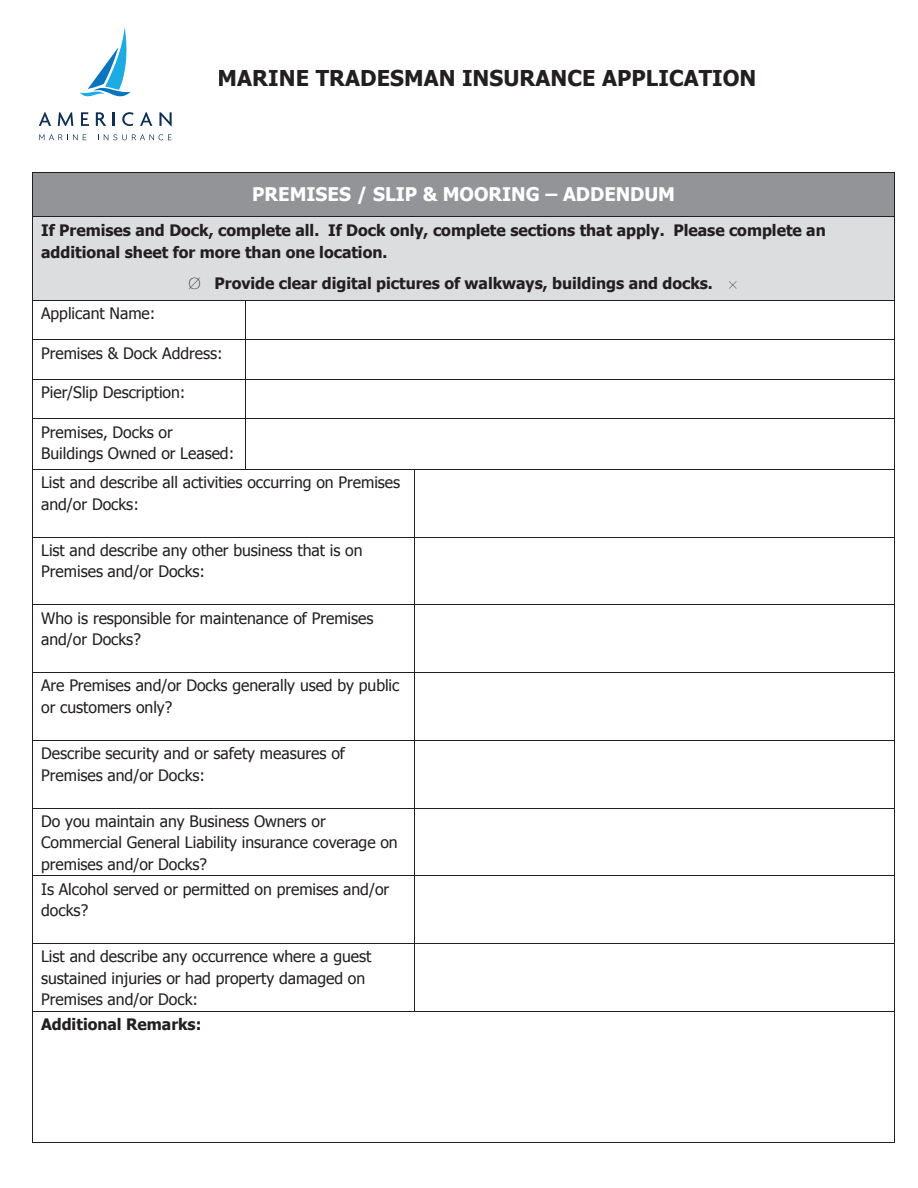
<style>
.page{position:relative;width:918px;height:1188px;background:#fff}
.page>*{position:absolute;margin:0;border:0;box-sizing:border-box;transform-origin:0 0}
.t1{font:700 21.75px "Tahoma";letter-spacing:.005em;color:#231f20}
.t2{font:700 18.75px "Tahoma";color:#fff}
.t3{font:15.75px/21.5px "Tahoma";color:#231f20}
.t4{font:700 15.75px/21.8px "Tahoma";letter-spacing:-.005em;color:#231f20}
</style>
<div class="page">
<div style="left:41px;top:173px;width:845px;height:35px;background:#929497"></div>
<div style="left:41px;top:208px;width:845px;height:8px;background:#929497"></div>
<hr style="left:33px;top:172px;width:861px;height:1px;background:#231f20">
<hr style="left:32px;top:173px;width:1px;height:43px;background:#231f20">
<hr style="left:894px;top:173px;width:1px;height:43px;background:#231f20">
<div style="left:33px;top:217px;width:861px;height:83px;background:#dcdddf"></div>
<hr style="left:33px;top:216px;width:861px;height:1px;background:#231f20">
<hr style="left:32px;top:217px;width:1px;height:83px;background:#231f20">
<hr style="left:894px;top:217px;width:1px;height:83px;background:#231f20">
<hr style="left:33px;top:300px;width:212px;height:1px;background:#231f20">
<hr style="left:246px;top:300px;width:648px;height:1px;background:#231f20">
<hr style="left:32px;top:301px;width:1px;height:38px;background:#231f20">
<hr style="left:245px;top:301px;width:1px;height:38px;background:#231f20">
<hr style="left:894px;top:301px;width:1px;height:38px;background:#231f20">
<hr style="left:33px;top:339px;width:212px;height:1px;background:#231f20">
<hr style="left:246px;top:339px;width:648px;height:1px;background:#231f20">
<hr style="left:32px;top:340px;width:1px;height:39px;background:#231f20">
<hr style="left:245px;top:340px;width:1px;height:39px;background:#231f20">
<hr style="left:894px;top:340px;width:1px;height:39px;background:#231f20">
<hr style="left:33px;top:379px;width:212px;height:1px;background:#231f20">
<hr style="left:246px;top:379px;width:648px;height:1px;background:#231f20">
<hr style="left:32px;top:380px;width:1px;height:38px;background:#231f20">
<hr style="left:245px;top:380px;width:1px;height:38px;background:#231f20">
<hr style="left:894px;top:380px;width:1px;height:38px;background:#231f20">
<hr style="left:33px;top:418px;width:212px;height:1px;background:#231f20">
<hr style="left:246px;top:418px;width:648px;height:1px;background:#231f20">
<hr style="left:32px;top:419px;width:1px;height:50px;background:#231f20">
<hr style="left:245px;top:419px;width:1px;height:50px;background:#231f20">
<hr style="left:894px;top:419px;width:1px;height:50px;background:#231f20">
<hr style="left:33px;top:469px;width:212px;height:1px;background:#231f20">
<hr style="left:246px;top:469px;width:169px;height:1px;background:#231f20">
<hr style="left:415px;top:469px;width:479px;height:1px;background:#231f20">
<hr style="left:32px;top:470px;width:1px;height:67px;background:#231f20">
<hr style="left:415px;top:470px;width:1px;height:67px;background:#231f20">
<hr style="left:894px;top:470px;width:1px;height:67px;background:#231f20">
<hr style="left:33px;top:537px;width:382px;height:1px;background:#231f20">
<hr style="left:415px;top:537px;width:479px;height:1px;background:#231f20">
<hr style="left:32px;top:538px;width:1px;height:67px;background:#231f20">
<hr style="left:415px;top:538px;width:1px;height:67px;background:#231f20">
<hr style="left:894px;top:538px;width:1px;height:67px;background:#231f20">
<hr style="left:33px;top:605px;width:382px;height:1px;background:#231f20">
<hr style="left:415px;top:605px;width:479px;height:1px;background:#231f20">
<hr style="left:32px;top:605px;width:1px;height:67px;background:#231f20">
<hr style="left:415px;top:605px;width:1px;height:67px;background:#231f20">
<hr style="left:894px;top:605px;width:1px;height:67px;background:#231f20">
<hr style="left:33px;top:672px;width:382px;height:1px;background:#231f20">
<hr style="left:415px;top:672px;width:479px;height:1px;background:#231f20">
<hr style="left:32px;top:673px;width:1px;height:67px;background:#231f20">
<hr style="left:415px;top:673px;width:1px;height:67px;background:#231f20">
<hr style="left:894px;top:673px;width:1px;height:67px;background:#231f20">
<hr style="left:33px;top:740px;width:382px;height:1px;background:#231f20">
<hr style="left:415px;top:740px;width:479px;height:1px;background:#231f20">
<hr style="left:32px;top:741px;width:1px;height:67px;background:#231f20">
<hr style="left:415px;top:741px;width:1px;height:67px;background:#231f20">
<hr style="left:894px;top:741px;width:1px;height:67px;background:#231f20">
<hr style="left:33px;top:808px;width:382px;height:1px;background:#231f20">
<hr style="left:415px;top:808px;width:479px;height:1px;background:#231f20">
<hr style="left:32px;top:808px;width:1px;height:67px;background:#231f20">
<hr style="left:415px;top:808px;width:1px;height:67px;background:#231f20">
<hr style="left:894px;top:808px;width:1px;height:67px;background:#231f20">
<hr style="left:33px;top:875px;width:382px;height:1px;background:#231f20">
<hr style="left:415px;top:875px;width:479px;height:1px;background:#231f20">
<hr style="left:32px;top:876px;width:1px;height:67px;background:#231f20">
<hr style="left:415px;top:876px;width:1px;height:67px;background:#231f20">
<hr style="left:894px;top:876px;width:1px;height:67px;background:#231f20">
<hr style="left:33px;top:943px;width:382px;height:1px;background:#231f20">
<hr style="left:415px;top:943px;width:479px;height:1px;background:#231f20">
<hr style="left:32px;top:944px;width:1px;height:67px;background:#231f20">
<hr style="left:415px;top:944px;width:1px;height:67px;background:#231f20">
<hr style="left:894px;top:944px;width:1px;height:67px;background:#231f20">
<hr style="left:33px;top:1011px;width:382px;height:1px;background:#231f20">
<hr style="left:415px;top:1011px;width:479px;height:1px;background:#231f20">
<hr style="left:32px;top:1011px;width:1px;height:131px;background:#231f20">
<hr style="left:33px;top:1142px;width:861px;height:1px;background:#231f20">
<hr style="left:894px;top:1011px;width:1px;height:131px;background:#231f20">
<svg style="left:80px;top:27px;width:51px;height:70px"></svg>
<svg style="left:39px;top:112px;width:12px;height:14px"></svg>
<svg style="left:58px;top:112px;width:15px;height:14px"></svg>
<svg style="left:81px;top:112px;width:8px;height:14px"></svg>
<svg style="left:96px;top:112px;width:10px;height:14px"></svg>
<hr style="left:112px;top:112px;width:3px;height:14px;background:#0e2f52">
<svg style="left:122px;top:112px;width:11px;height:14px"></svg>
<svg style="left:140px;top:112px;width:12px;height:14px"></svg>
<svg style="left:159px;top:112px;width:13px;height:14px"></svg>
<svg style="left:39px;top:134px;width:47px;height:6px"></svg>
<svg style="left:98px;top:134px;width:74px;height:6px"></svg>
<h1 class="t1" style="left:120px;top:65px;width:638px">MARKEL MARINE TRADESMAN INSURANCE APPLICATION</h1>
<p class="t2" style="left:252px;top:182px;width:424px">PREMISES / SLIP &amp; MOORING – ADDENDUM</p>
<p class="t4" style="left:41px;top:219px;width:786px">If Premises and Dock, complete all. If Dock only, complete sections that apply. Please complete an additional sheet for more than one location.</p>
<p class="t4" style="left:188px;top:272px;width:526px">➢ Provide clear digital pictures of walkways, buildings and docks.</p>
<p class="t3" style="left:41px;top:302px;width:116px">Applicant Name:</p>
<p class="t3" style="left:41px;top:342px;width:183px">Premises &amp; Dock Address:</p>
<p class="t3" style="left:41px;top:381px;width:146px">Pier/Slip Description:</p>
<p class="t3" style="left:41px;top:421px;width:195px">Premises, Docks or<br>Buildings Owned or Leased:</p>
<p class="t3" style="left:41px;top:471px;width:361px">List and describe all activities occurring on Premises and/or Docks:</p>
<p class="t3" style="left:41px;top:539px;width:323px">List and describe any other business that is on<br>Premises and/or Docks:</p>
<p class="t3" style="left:41px;top:607px;width:334px">Who is responsible for maintenance of Premises and/or Docks?</p>
<p class="t3" style="left:41px;top:674px;width:360px">Are Premises and/or Docks generally used by public or customers only?</p>
<p class="t3" style="left:41px;top:742px;width:305px">Describe security and or safety measures of<br>Premises and/or Docks:</p>
<p class="t3" style="left:41px;top:810px;width:358px">Do you maintain any Business Owners or<br>Commercial General Liability insurance coverage on premises and/or Docks?</p>
<p class="t3" style="left:41px;top:878px;width:350px">Is Alcohol served or permitted on premises and/or docks?</p>
<p class="t3" style="left:41px;top:945px;width:332px">List and describe any occurrence where a guest sustained injuries or had property damaged on<br>Premises and/or Dock:</p>
<p class="t4" style="left:41px;top:1013px;width:162px">Additional Remarks:</p>
</div>
